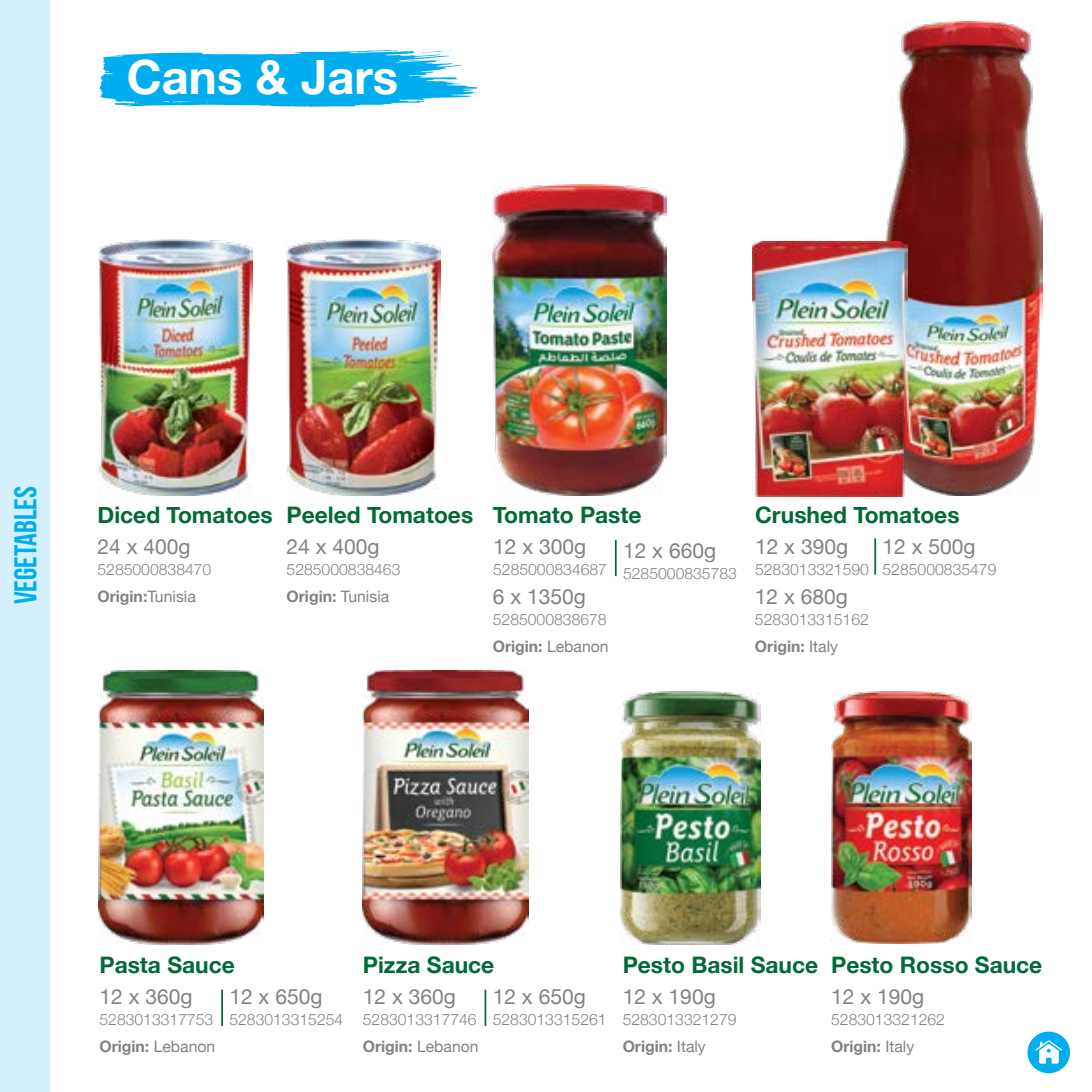
<style>
.page{position:relative;width:1092px;height:1092px;background:#fff}
.page>*{position:absolute;margin:0;border:0;box-sizing:border-box;transform-origin:0 0}
.t1{font:700 47.25px "Helvetica Neue";color:#fff}
.t2{font:31.5px "Bebas Neue";color:#00aeef}
.t3{font:700 22.75px "Helvetica Neue";color:#036a37}
.t4{font:21px "Helvetica Neue";color:#808285}
.t5{font:300 15.75px/27.1px "Helvetica Neue";color:#808285}
.t6{font:700 15.75px "Helvetica Neue";color:#808285}
.s1{font-weight:400}
.s2{font-weight:700}
</style>
<div class="page">
<svg style="left:99px;top:49px;width:378px;height:58px"></svg>
<div style="left:0;top:0;width:50px;height:1091px;background:#d4effc"></div>
<div style="left:1027px;top:1031px;width:42px;height:42px;background:#00aeef;border-radius:50%"></div>
<svg style="left:1035px;top:1040px;width:26px;height:23px"></svg>
<hr style="left:874px;top:538px;width:2px;height:36px;background:#036a37">
<img style="left:886px;top:21px;width:156px;height:475px">
<img style="left:99px;top:239px;width:154px;height:256px">
<img style="left:286px;top:239px;width:155px;height:256px">
<img style="left:620px;top:691px;width:140px;height:253px">
<img style="left:831px;top:691px;width:140px;height:252px">
<img style="left:98px;top:670px;width:165px;height:274px">
<hr style="left:221px;top:989px;width:2px;height:36px;background:#036a37">
<img style="left:363px;top:670px;width:165px;height:274px">
<hr style="left:484px;top:989px;width:2px;height:36px;background:#036a37">
<hr style="left:615px;top:540px;width:1px;height:36px;background:#036a37">
<img style="left:493px;top:184px;width:173px;height:312px">
<img style="left:752px;top:242px;width:155px;height:254px">
<h1 class="t1" style="left:127px;top:41px;width:273px">Cans &amp; Jars</h1>
<h2 class="t2" style="left:8px;top:604px;width:119px;rotate:-90deg">vegetables</h2>
<h3 class="t3" style="left:97px;top:497px;width:377px">Diced Tomatoes Peeled Tomatoes</h3>
<h3 class="t4" style="left:97px;top:531px;width:94px">24 x 400g</h3>
<p class="t5" style="left:97px;top:555px;width:115px">5285000838470</p>
<h3 class="t4" style="left:286px;top:531px;width:94px">24 x 400g</h3>
<p class="t5" style="left:286px;top:555px;width:115px">5285000838463</p>
<h3 class="t3" style="left:493px;top:497px;width:150px">Tomato Paste</h3>
<h3 class="t4" style="left:493px;top:532px;width:94px">12 x 300g</h3>
<p class="t5" style="left:493px;top:555px;width:115px">5285000834687</p>
<h3 class="t4" style="left:623px;top:535px;width:94px">12 x 660g</h3>
<p class="t5" style="left:623px;top:559px;width:115px">5285000835783</p>
<h3 class="t3" style="left:755px;top:497px;width:206px">Crushed Tomatoes</h3>
<h3 class="t4" style="left:882px;top:531px;width:94px">12 x 500g</h3>
<p class="t5" style="left:882px;top:555px;width:115px">5285000835479</p>
<h3 class="t4" style="left:755px;top:532px;width:94px">12 x 390g</h3>
<p class="t5" style="left:755px;top:555px;width:115px">5283013321590</p>
<p class="t6" style="left:97px;top:584px;width:100px">Origin:<span class="s1">Tunisia</span></p>
<p class="t6" style="left:286px;top:584px;width:104px">Origin: <span class="s1">Tunisia</span></p>
<h3 class="t4" style="left:493px;top:581px;width:94px">6 x 1350g</h3>
<p class="t5" style="left:493px;top:604px;width:115px">5285000838678</p>
<h3 class="t4" style="left:754px;top:581px;width:94px">12 x 680g</h3>
<p class="t5" style="left:754px;top:604px;width:115px">5283013315162</p>
<p class="t6" style="left:493px;top:634px;width:117px">Origin: <span class="s1">Lebanon</span></p>
<p class="t6" style="left:754px;top:634px;width:85px">Origin: <span class="s1">Italy</span></p>
<h3 class="t3" style="left:99px;top:947px;width:137px">Pasta Sauce</h3>
<h3 class="t4" style="left:99px;top:981px;width:94px">12 x 360g</h3>
<p class="t5" style="left:99px;top:1004px;width:117px">5283013317753<br><span class="s2">Origin:</span> <span class="s1">Lebanon</span></p>
<h3 class="t4" style="left:229px;top:981px;width:94px">12 x 650g</h3>
<p class="t5" style="left:229px;top:1004px;width:115px">5283013315254</p>
<h3 class="t3" style="left:363px;top:947px;width:133px">Pizza Sauce</h3>
<h3 class="t4" style="left:363px;top:981px;width:94px">12 x 360g</h3>
<p class="t5" style="left:363px;top:1004px;width:117px">5283013317746<br><span class="s2">Origin:</span> <span class="s1">Lebanon</span></p>
<h3 class="t4" style="left:492px;top:981px;width:94px">12 x 650g</h3>
<p class="t5" style="left:492px;top:1004px;width:115px">5283013315261</p>
<h3 class="t3" style="left:622px;top:947px;width:421px">Pesto Basil Sauce Pesto Rosso Sauce</h3>
<h3 class="t4" style="left:622px;top:981px;width:94px">12 x 190g</h3>
<p class="t5" style="left:622px;top:1004px;width:115px">5283013321279</p>
<h3 class="t4" style="left:831px;top:981px;width:94px">12 x 190g</h3>
<p class="t5" style="left:831px;top:1004px;width:115px">5283013321262</p>
<p class="t6" style="left:622px;top:1034px;width:85px">Origin: <span class="s1">Italy</span></p>
<p class="t6" style="left:831px;top:1034px;width:85px">Origin: <span class="s1">Italy</span></p>
</div>
